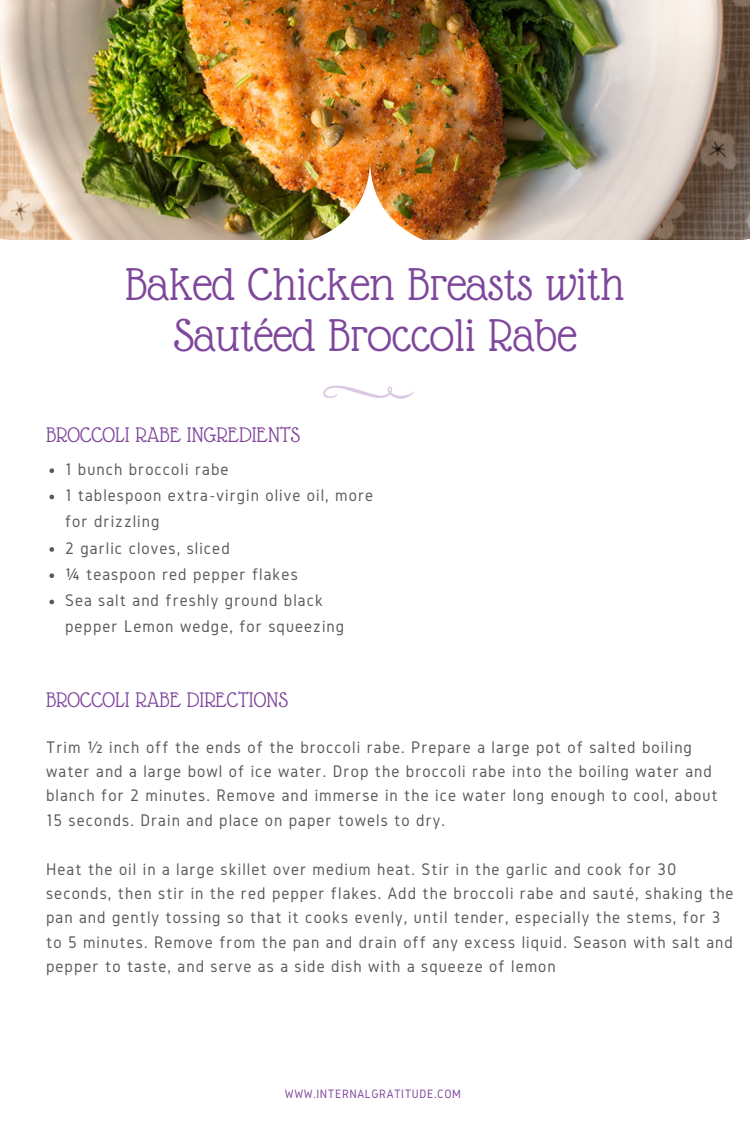
<style>
.page{position:relative;width:750px;height:1125px;background:#fff}
.page>*{position:absolute;margin:0;border:0;box-sizing:border-box;transform-origin:0 0}
.t1{font:50px/50.6px "Glass Antiqua";color:#7f479c;text-align:center}
.t2{font:23px "Glass Antiqua";color:#7f479c}
.t3{font:17.5px/24.4px "Gidole";letter-spacing:.06em;color:#000}
.t4{font:12.62px "Gidole";letter-spacing:.045em;color:#7f479c}
</style>
<div class="page">
<img style="left:0;top:0;width:750px;height:158px">
<svg style="left:0;top:158px;width:750px;height:447px"></svg>
<svg style="left:323px;top:386px;width:91px;height:13px"></svg>
<svg style="left:49px;top:468px;width:5px;height:5px"></svg>
<svg style="left:49px;top:495px;width:5px;height:4px"></svg>
<svg style="left:49px;top:547px;width:5px;height:5px"></svg>
<svg style="left:49px;top:573px;width:5px;height:5px"></svg>
<svg style="left:49px;top:600px;width:5px;height:4px"></svg>
<p class="t1" style="left:125px;top:259px;width:501px">Baked Chicken Breasts with<br>Sautéed Broccoli Rabe</p>
<p class="t2" style="left:46px;top:423px;width:256px">BROCCOLI RABE INGREDIENTS</p>
<p class="t3" style="left:65px;top:456px;width:310px;line-height:26.2px">1 bunch broccoli rabe<br>1 tablespoon extra-virgin olive oil, more for drizzling<br>2 garlic cloves, sliced<br>¼ teaspoon red pepper flakes<br>Sea salt and freshly ground black pepper Lemon wedge, for squeezing</p>
<p class="t2" style="left:46px;top:687px;width:243px">BROCCOLI RABE DIRECTIONS</p>
<p class="t3" style="left:46px;top:734px;width:673px">Trim ½ inch off the ends of the broccoli rabe. Prepare a large pot of salted boiling water and a large bowl of ice water. Drop the broccoli rabe into the boiling water and blanch for 2 minutes. Remove and immerse in the ice water long enough to cool, about 15 seconds. Drain and place on paper towels to dry.</p>
<p class="t3" style="left:46px;top:856px;width:689px">Heat the oil in a large skillet over medium heat. Stir in the garlic and cook for 30 seconds, then stir in the red pepper flakes. Add the broccoli rabe and sauté, shaking the pan and gently tossing so that it cooks evenly, until tender, especially the stems, for 3 to 5 minutes. Remove from the pan and drain off any excess liquid. Season with salt and pepper to taste, and serve as a side dish with a squeeze of lemon</p>
<p class="t4" style="left:285px;top:1087px;width:178px">WWW.INTERNALGRATITUDE.COM</p>
</div>
